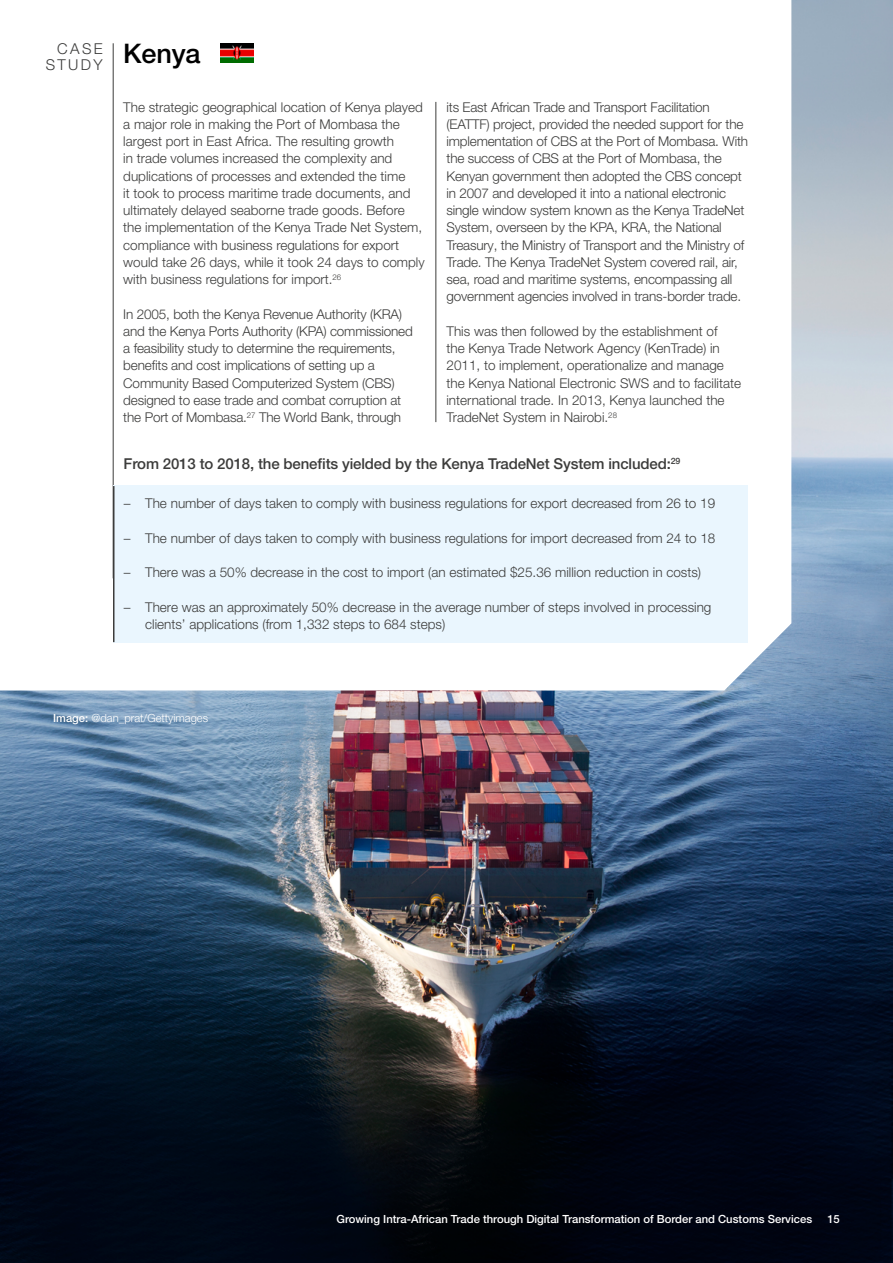
<style>
.page{position:relative;width:893px;height:1263px;background:#fff}
.page>*{position:absolute;margin:0;border:0;box-sizing:border-box;transform-origin:0 0}
.t1{font:500 15px "Helvetica Neue LT Pro";letter-spacing:-.01em;color:#3c3c3b}
.t2{font:300 15px/16.5px "Helvetica Neue LT Pro";letter-spacing:.16em;color:#3c3c3b}
.t3{font:300 13.5px/17.2px "Helvetica Neue LT Pro";color:#3c3c3b}
.t4{font:500 11.25px "Helvetica Neue LT Pro";color:#fff}
.t5{font:300 11.25px "Helvetica Neue LT Pro";color:#fff}
.s1{font-weight:500}
</style>
<div class="page">
<img style="left:0;top:0;width:893px;height:1263px">
<svg style="left:0;top:0;width:791px;height:690px"></svg>
<hr style="left:113px;top:43px;width:1px;height:535px;background:#3c3c3b">
<img style="left:221px;top:43px;width:33px;height:20px">
<hr style="left:436px;top:102px;width:1px;height:320px;background:#3c3c3b">
<div style="left:113px;top:485px;width:634px;height:158px;background:#eaf6fe"></div>
<hr style="left:113px;top:486px;width:1px;height:156px;background:#3c3c3b">
<p class="t2" style="left:46px;top:40px;width:156px;text-indent:12px">CASE<br>STUDY <sup>Kenya</sup></p>
<p class="t3" style="left:123px;top:98px;width:303px">The strategic geographical location of Kenya played a major role in making the Port of Mombasa the largest port in East Africa. The resulting growth<br>in trade volumes increased the complexity and duplications of processes and extended the time<br>it took to process maritime trade documents, and ultimately delayed seaborne trade goods. Before the implementation of the Kenya Trade Net System, compliance with business regulations for export would take 26 days, while it took 24 days to comply with business regulations for import.<sup>26</sup></p>
<p class="t3" style="left:123px;top:305px;width:291px">In 2005, both the Kenya Revenue Authority (KRA) and the Kenya Ports Authority (KPA) commissioned a feasibility study to determine the requirements, benefits and cost implications of setting up a Community Based Computerized System (CBS) designed to ease trade and combat corruption at the Port of Mombasa.<sup>27</sup> The World Bank, through</p>
<p class="t3" style="left:446px;top:98px;width:303px">its East African Trade and Transport Facilitation (EATTF) project, provided the needed support for the implementation of CBS at the Port of Mombasa. With the success of CBS at the Port of Mombasa, the Kenyan government then adopted the CBS concept in 2007 and developed it into a national electronic single window system known as the Kenya TradeNet System, overseen by the KPA, KRA, the National Treasury, the Ministry of Transport and the Ministry of Trade. The Kenya TradeNet System covered rail, air, sea, road and maritime systems, encompassing all government agencies involved in trans-border trade.</p>
<p class="t3" style="left:446px;top:322px;width:296px">This was then followed by the establishment of<br>the Kenya Trade Network Agency (KenTrade) in 2011, to implement, operationalize and manage the Kenya National Electronic SWS and to facilitate international trade. In 2013, Kenya launched the TradeNet System in Nairobi.<sup>28</sup></p>
<p class="t1" style="left:124px;top:455px;width:558px">From 2013 to 2018, the benefits yielded by the Kenya TradeNet System included:<sup>29</sup></p>
<p class="t3" style="left:124px;top:495px;width:593px">– The number of days taken to comply with business regulations for export decreased from 26 to 19</p>
<p class="t3" style="left:124px;top:529px;width:593px">– The number of days taken to comply with business regulations for import decreased from 24 to 18</p>
<p class="t3" style="left:124px;top:564px;width:579px">– There was a 50% decrease in the cost to import (an estimated $25.36 million reduction in costs)</p>
<p class="t3" style="left:145px;top:598px;width:568px;text-indent:-21px">– There was an approximately 50% decrease in the average number of steps involved in processing clients’ applications (from 1,332 steps to 684 steps)</p>
<p class="t5" style="left:53px;top:711px;width:157px"><span class="s1">Image:</span> @dan_prat/Gettyimages</p>
<p class="t4" style="left:337px;top:1212px;width:477px">Growing Intra-African Trade through Digital Transformation of Border and Customs Services</p>
<p class="t4" style="left:827px;top:1212px;width:14px">15</p>
</div>
